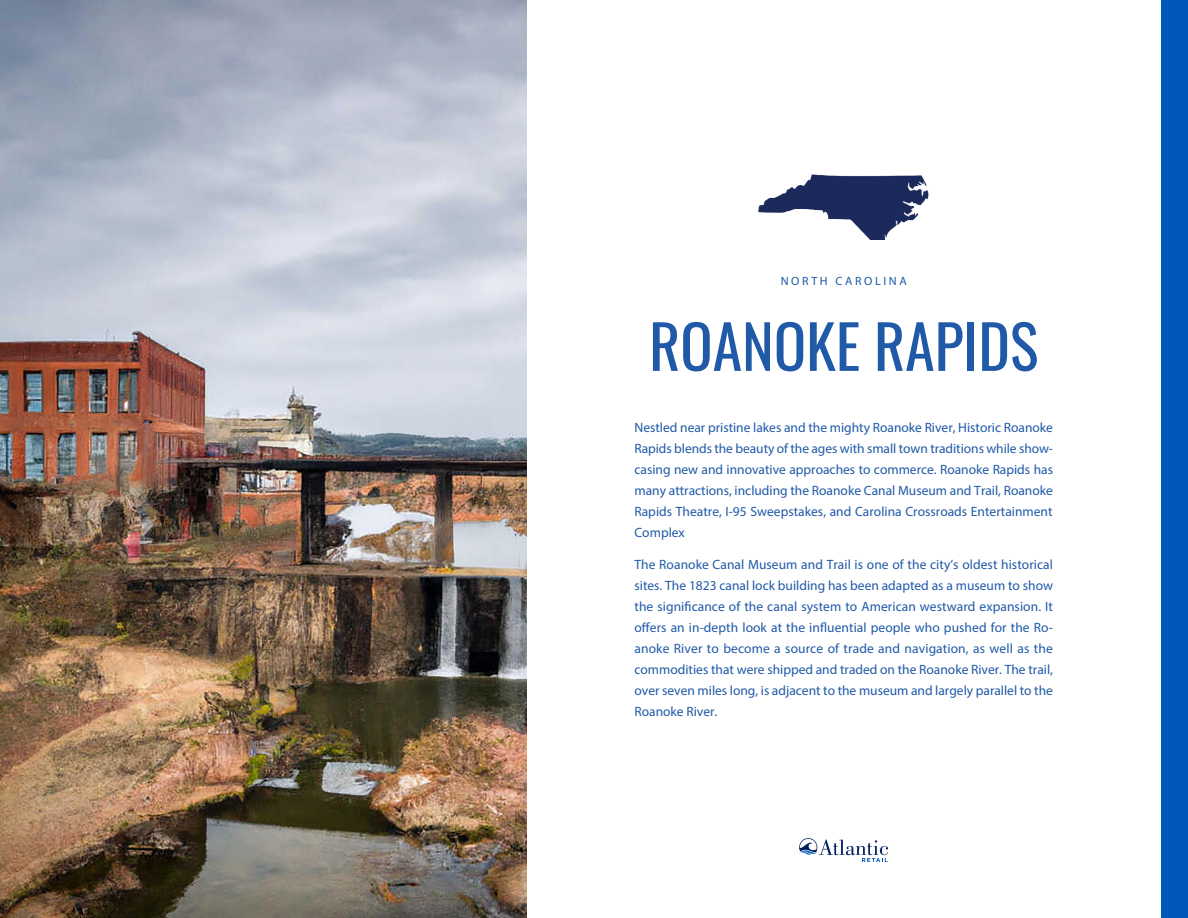
<style>
.page{position:relative;width:1188px;height:918px;background:#fff}
.page>*{position:absolute;margin:0;border:0;box-sizing:border-box;transform-origin:0 0}
.t1{font:60px "Oswald";color:#2059a8}
.t2{font:13.5px/21px "Myriad Pro";color:#2059a8;text-align:justify}
.t3{font:12px "Myriad Pro";letter-spacing:.22em;color:#2059a8}
</style>
<div class="page">
<img style="left:0;top:0;width:526px;height:918px">
<div style="left:1161px;top:0;width:27px;height:918px;background:#0058b9"></div>
<svg style="left:799px;top:838px;width:89px;height:24px"></svg>
<img style="left:759px;top:174px;width:170px;height:66px">
<p class="t3" style="left:781px;top:274px;width:128px">NORTH CAROLINA</p>
<p class="t1" style="left:649px;top:293px;width:391px">ROANOKE RAPIDS</p>
<p class="t2" style="left:634px;top:417px;width:420px">Nestled near pristine lakes and the mighty Roanoke River, Historic Roanoke Rapids blends the beauty of the ages with small town traditions while show&shy;casing new and innovative approaches to commerce. Roanoke Rapids has many attractions, including the Roanoke Canal Museum and Trail, Roanoke Rapids Theatre, I-95 Sweepstakes, and Carolina Crossroads Entertainment Complex</p>
<p class="t2" style="left:634px;top:554px;width:420px">The Roanoke Canal Museum and Trail is one of the city’s oldest historical sites. The 1823 canal lock building has been adapted as a museum to show the significance of the canal system to American westward expansion. It offers an in-depth look at the influential people who pushed for the Ro&shy;anoke River to become a source of trade and navigation, as well as the commodities that were shipped and traded on the Roanoke River. The trail, over seven miles long, is adjacent to the museum and largely parallel to the Roanoke River.</p>
</div>
